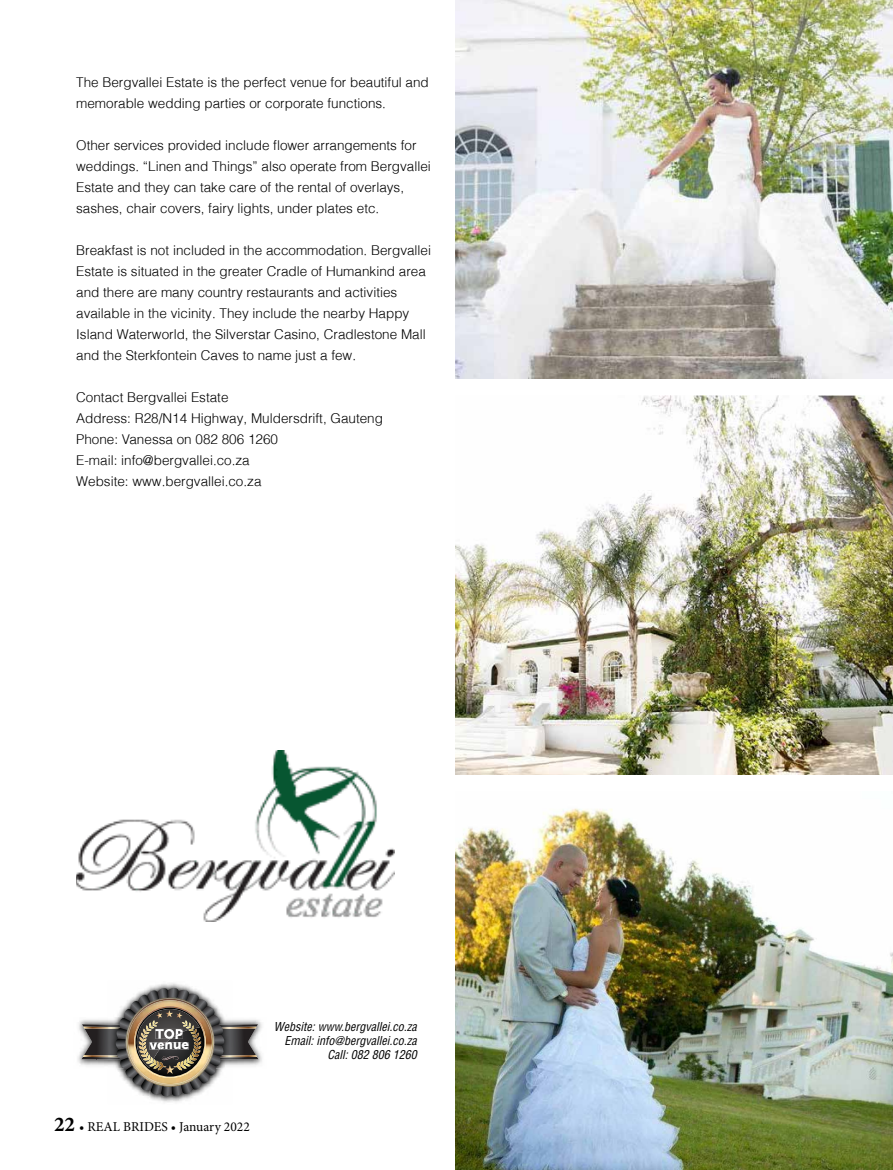
<style>
.page{position:relative;width:893px;height:1170px;background:#fff}
.page>*{position:absolute;margin:0;border:0;box-sizing:border-box;transform-origin:0 0}
.t1{font:300 13.5px/21px "Helv";color:#000}
.t2{font:13.5px "Minion Pro";color:#000}
.t3{font:13.35px "Museo Sans 900";color:#fff}
.t4{font:italic condensed 12px/14.4px "Helvetica LT Std";color:#000;text-align:right}
.s1{font-weight:700;font-size:21px}
</style>
<div class="page">
<img style="left:455px;top:0;width:438px;height:379px">
<img style="left:455px;top:808px;width:438px;height:361px">
<img style="left:455px;top:395px;width:438px;height:379px">
<img style="left:76px;top:750px;width:318px;height:171px">
<img style="left:258px;top:1020px;width:4px;height:45px">
<img style="left:77px;top:1020px;width:5px;height:45px">
<img style="left:150px;top:983px;width:40px;height:4px">
<img style="left:149px;top:1096px;width:42px;height:6px">
<svg style="left:82px;top:987px;width:176px;height:109px"></svg>
<p class="t1" style="left:76px;top:71px;width:354px">The Bergvallei Estate is the perfect venue for beautiful and memorable wedding parties or corporate functions.</p>
<p class="t1" style="left:76px;top:134px;width:356px">Other services provided include flower arrangements for weddings. “Linen and Things” also operate from Bergvallei Estate and they can take care of the rental of overlays, sashes, chair covers, fairy lights, under plates etc.</p>
<p class="t1" style="left:76px;top:239px;width:356px">Breakfast is not included in the accommodation. Bergvallei Estate is situated in the greater Cradle of Humankind area and there are many country restaurants and activities available in the vicinity. They include the nearby Happy Island Waterworld, the Silverstar Casino, Cradlestone Mall and the Sterkfontein Caves to name just a few.</p>
<p class="t1" style="left:76px;top:386px;width:308px">Contact Bergvallei Estate<br>Address: R28/N14 Highway, Muldersdrift, Gauteng Phone: Vanessa on 082 806 1260<br>E-mail: info@bergvallei.co.za<br>Website: www.bergvallei.co.za</p>
<p class="t3" style="left:150px;top:1037px;width:41px">venue</p>
<p class="t2" style="left:54px;top:1117px;width:197px"><span class="s1">22</span> • REAL BRIDES • January 2022</p>
<p class="t4" style="left:274px;top:1019px;width:144px">Website: www.bergvallei.co.za<br>Email: info@bergvallei.co.za<br>Call: 082 806 1260</p>
</div>
